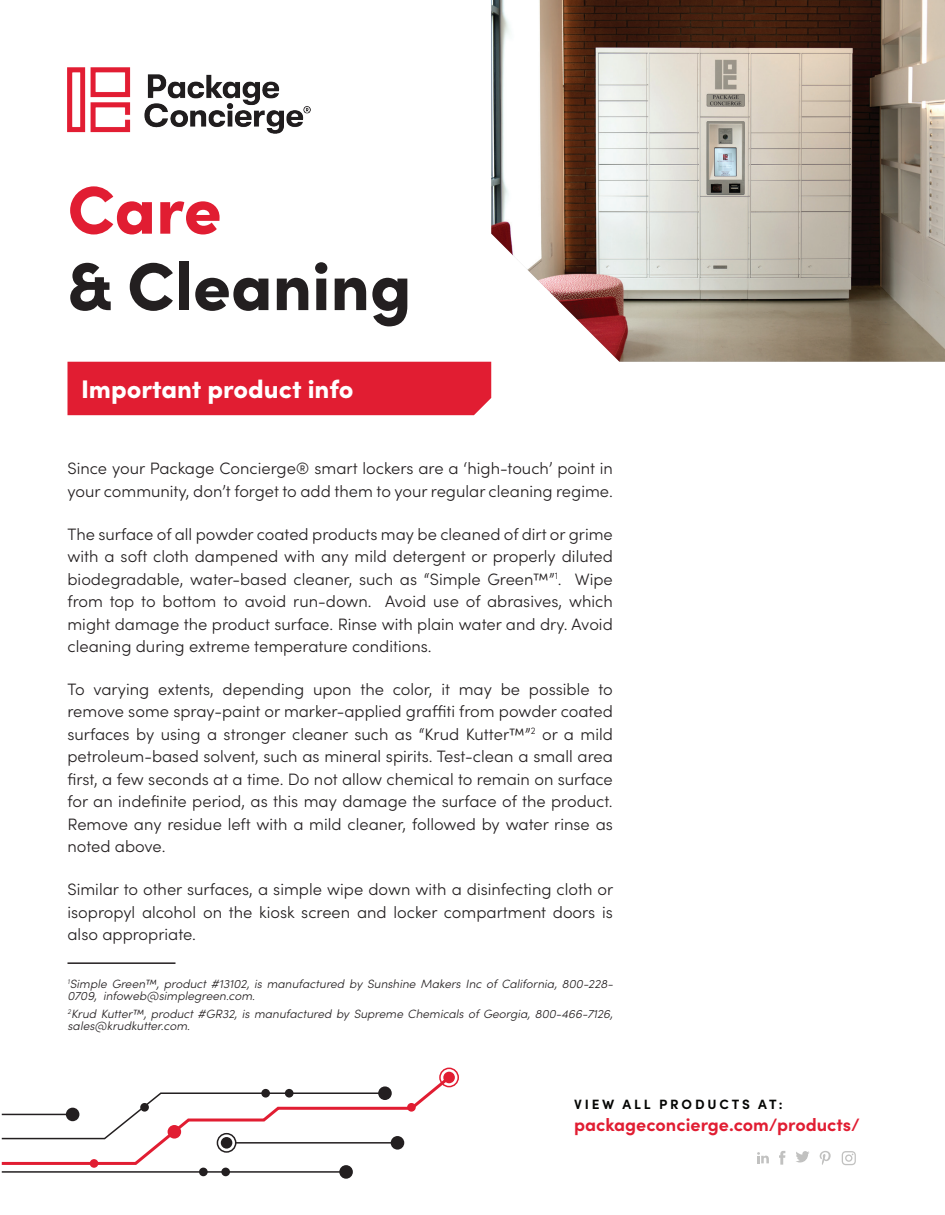
<style>
.page{position:relative;width:945px;height:1215px;background:#fff}
.page>*{position:absolute;margin:0;border:0;box-sizing:border-box;transform-origin:0 0}
.t1{font:900 67.5px "Sofia Pro";color:#231f20}
.t2{font:900 67.5px "Sofia Pro";color:#e11d32}
.t3{font:900 25.5px "Sofia Pro";color:#fff}
.t4{font:700 18px "Sofia Pro";color:#e11d32}
.t5{font:300 16.5px/22.5px "Sofia Pro";color:#231f20;text-align:justify}
.t6{font:700 13.5px "Sofia Pro";letter-spacing:.21em;color:#040503}
.t7{font:italic 300 12px/12px "Sofia Pro";color:#231f20}
</style>
<div class="page">
<div style="left:67px;top:362px;width:424px;height:53px;background:#e11d32"></div>
<hr style="left:68px;top:962px;width:108px;height:2px;background:#231f20">
<img style="left:491px;top:0;width:454px;height:362px">
<svg style="left:2px;top:1073px;width:451px;height:92px"></svg>
<hr style="left:236px;top:1142px;width:161px;height:2px;background:#231f20">
<hr style="left:2px;top:1171px;width:344px;height:2px;background:#231f20">
<div style="left:407px;top:1103px;width:9px;height:9px;background:#e11d32;border-radius:50%"></div>
<div style="left:261px;top:1089px;width:9px;height:9px;background:#231f20;border-radius:50%"></div>
<div style="left:285px;top:1089px;width:9px;height:9px;background:#231f20;border-radius:50%"></div>
<div style="left:140px;top:1103px;width:9px;height:9px;background:#231f20;border-radius:50%"></div>
<div style="left:90px;top:1159px;width:8px;height:9px;background:#e11d32;border-radius:50%"></div>
<div style="left:199px;top:1168px;width:9px;height:8px;background:#231f20;border-radius:50%"></div>
<div style="left:221px;top:1168px;width:9px;height:8px;background:#231f20;border-radius:50%"></div>
<div style="left:391px;top:1136px;width:13px;height:14px;background:#231f20;border-radius:50%"></div>
<div style="left:378px;top:1086px;width:14px;height:14px;background:#231f20;border-radius:50%"></div>
<div style="left:339px;top:1165px;width:14px;height:14px;background:#231f20;border-radius:50%"></div>
<div style="left:66px;top:1108px;width:13px;height:13px;background:#231f20;border-radius:50%"></div>
<div style="left:221px;top:1137px;width:11px;height:12px;background:#231f20;border-radius:50%"></div>
<div style="left:217px;top:1133px;width:19px;height:20px;border:2px solid #231f20;border-radius:50%"></div>
<div style="left:443px;top:1072px;width:12px;height:11px;background:#e11d32;border-radius:50%"></div>
<div style="left:439px;top:1068px;width:20px;height:19px;border:2px solid #e11d32;border-radius:50%"></div>
<div style="left:168px;top:1125px;width:13px;height:14px;background:#e11d32;border-radius:50%"></div>
<svg style="left:842px;top:1151px;width:14px;height:14px"></svg>
<svg style="left:757px;top:1152px;width:12px;height:11px"></svg>
<svg style="left:796px;top:1151px;width:13px;height:11px"></svg>
<svg style="left:779px;top:1151px;width:6px;height:14px"></svg>
<svg style="left:820px;top:1151px;width:11px;height:14px"></svg>
<img style="left:68px;top:68px;width:242px;height:66px">
<h1 class="t2" style="left:68px;top:157px;width:156px">Care</h1>
<h1 class="t1" style="left:68px;top:233px;width:346px">&amp; Cleaning</h1>
<h2 class="t3" style="left:81px;top:369px;width:274px">Important product info</h2>
<p class="t5" style="left:68px;top:456px;width:547px">Since your Package Concierge® smart lockers are a ‘high-touch’ point in your community, don’t forget to add them to your regular cleaning regime.</p>
<p class="t5" style="left:67px;top:522px;width:547px">The surface of all powder coated products may be cleaned of dirt or grime with a soft cloth dampened with any mild detergent or properly diluted biodegradable, water-based cleaner, such as “Simple Green™”<sup>1</sup>. Wipe from top to bottom to avoid run-down. Avoid use of abrasives, which might damage the product surface. Rinse with plain water and dry. Avoid cleaning during extreme temperature conditions.</p>
<p class="t5" style="left:67px;top:677px;width:547px">To varying extents, depending upon the color, it may be possible to remove some spray-paint or marker-applied graffiti from powder coated surfaces by using a stronger cleaner such as “Krud Kutter™”<sup>2</sup> or a mild petroleum-based solvent, such as mineral spirits. Test-clean a small area first, a few seconds at a time. Do not allow chemical to remain on surface for an indefinite period, as this may damage the surface of the product.<br>Remove any residue left with a mild cleaner, followed by water rinse as noted above.</p>
<p class="t5" style="left:67px;top:877px;width:547px">Similar to other surfaces, a simple wipe down with a disinfecting cloth or isopropyl alcohol on the kiosk screen and locker compartment doors is also appropriate.</p>
<p class="t7" style="left:68px;top:977px;width:547px"><sup>1</sup>Simple Green™, product #13102, is manufactured by Sunshine Makers Inc of California, 800-228-<br>0709, infoweb@simplegreen.com.</p>
<p class="t7" style="left:68px;top:1008px;width:547px"><sup>2</sup>Krud Kutter™, product #GR32, is manufactured by Supreme Chemicals of Georgia, 800-466-7126, sales@krudkutter.com.</p>
<p class="t6" style="left:574px;top:1094px;width:210px">VIEW ALL PRODUCTS AT:</p>
<p class="t4" style="left:574px;top:1111px;width:288px">packageconcierge.com/products/</p>
</div>
